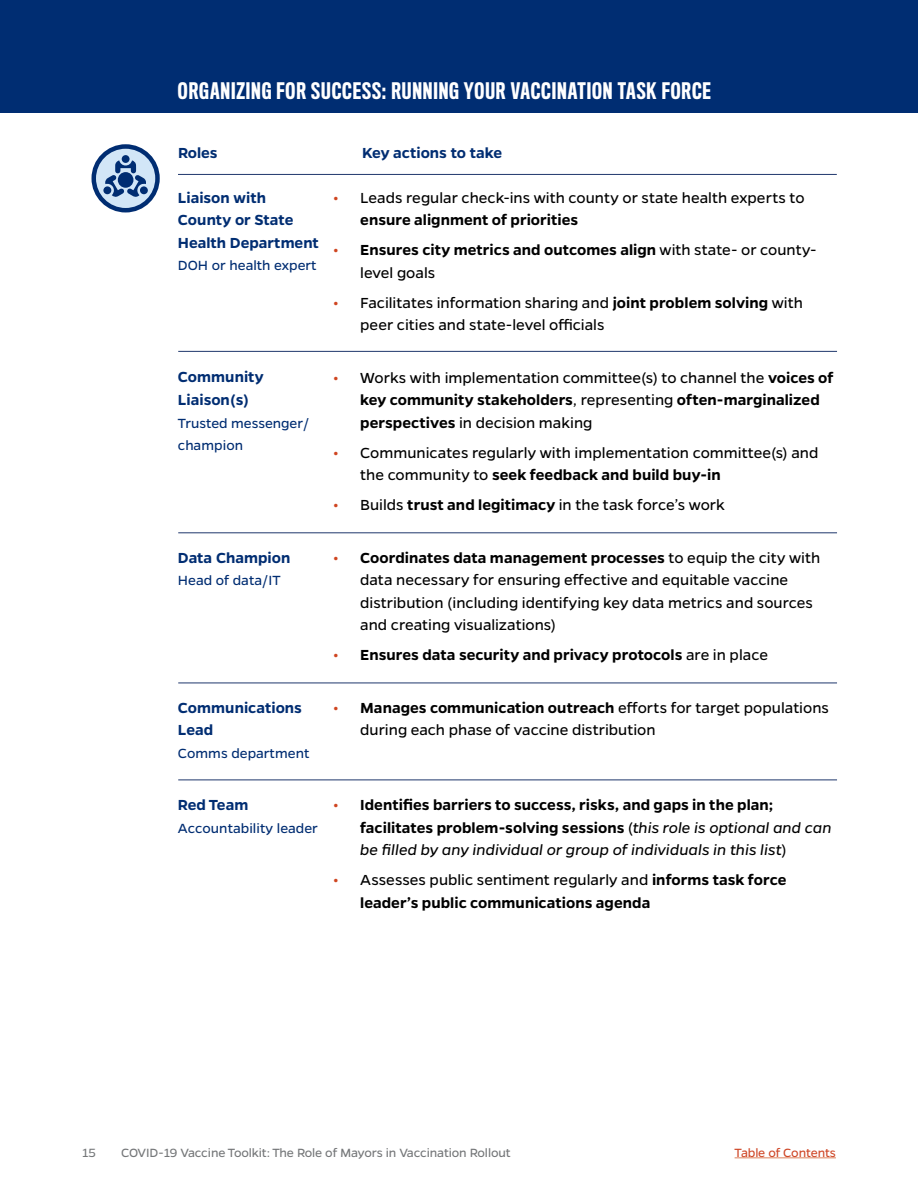
<style>
.page{position:relative;width:918px;height:1188px;background:#fff}
.page>*{position:absolute;margin:0;border:0;box-sizing:border-box;transform-origin:0 0}
.t1{font:500 21px "Titling Gothic FB Comp";letter-spacing:.04em;color:#fff}
.t2{font:16.5px/22.5px "Gentona";color:#000}
.t3{font:600 16.5px/22.5px "Gentona";letter-spacing:.005em;color:#000}
.t4{font:600 16.5px/22.5px "Gentona";color:#002d72}
.t5{font:15px/22.5px "Gentona";color:#002d72}
.t6{font:13.5px "Gentona";letter-spacing:-.01em;color:#757779}
.t7{font:13.5px "Gentona";letter-spacing:-.01em;color:#cf4727}
.s1{font-weight:600;color:#cf4520}
.s2{font-weight:600}
.s3{color:#cf4520}
.s4{font-weight:400}
.s5{font-weight:400;font-style:italic}
</style>
<div class="page">
<hr style="left:735px;top:1158px;width:101px;height:1px;background:#dc815d">
<div style="left:0;top:0;width:918px;height:112px;background:#002d72"></div>
<hr style="left:178px;top:174px;width:659px;height:1px;background:#1f376c">
<hr style="left:178px;top:351px;width:659px;height:1px;background:#1f376c">
<hr style="left:178px;top:532px;width:659px;height:1px;background:#1f376c">
<hr style="left:178px;top:683px;width:659px;height:1px;background:#1f376c">
<hr style="left:178px;top:780px;width:659px;height:1px;background:#1f376c">
<svg style="left:94px;top:147px;width:63px;height:63px"></svg>
<div style="left:92px;top:144px;width:68px;height:68px;border:4px solid #002d72;border-radius:50%"></div>
<svg style="left:105px;top:160px;width:42px;height:37px"></svg>
<div style="left:140px;top:186px;width:8px;height:8px;background:#002d72;border-radius:50%"></div>
<div style="left:103px;top:186px;width:8px;height:8px;background:#002d72;border-radius:50%"></div>
<div style="left:122px;top:155px;width:8px;height:8px;background:#002d72;border-radius:50%"></div>
<p class="t1" style="left:178px;top:79px;width:534px">ORGANIZING FOR SUCCESS: RUNNING YOUR VACCINATION TASK FORCE</p>
<p class="t4" style="left:178px;top:141px;width:41px">Roles</p>
<p class="t4" style="left:362px;top:141px;width:141px">Key actions to take</p>
<p class="t4" style="left:178px;top:186px;width:143px">Liaison with<br>County or State<br>Health Department</p>
<p class="t5" style="left:178px;top:254px;width:140px">DOH or health expert</p>
<p class="t4" style="left:178px;top:366px;width:87px">Community<br>Liaison(s)</p>
<p class="t5" style="left:178px;top:411px;width:133px">Trusted messenger/ champion</p>
<p class="t4" style="left:178px;top:546px;width:114px">Data Champion</p>
<p class="t5" style="left:178px;top:569px;width:104px">Head of data/IT</p>
<p class="t4" style="left:178px;top:696px;width:125px">Communications<br>Lead</p>
<p class="t5" style="left:178px;top:741px;width:133px">Comms department</p>
<p class="t4" style="left:178px;top:793px;width:72px">Red Team</p>
<p class="t5" style="left:178px;top:816px;width:142px">Accountability leader</p>
<p class="t2" style="left:360px;top:186px;width:446px;text-indent:-27px"><span class="s1">•</span> Leads regular check-ins with county or state health experts to <span class="s2">ensure alignment of priorities</span></p>
<p class="t3" style="left:360px;top:238px;width:458px;text-indent:-27px"><span class="s3">•</span> Ensures city metrics and outcomes align <span class="s4">with state- or county&shy;level goals</span></p>
<p class="t2" style="left:360px;top:291px;width:444px;text-indent:-27px"><span class="s1">•</span> Facilitates information sharing and <span class="s2">joint problem solving</span> with peer cities and state-level officials</p>
<p class="t2" style="left:360px;top:366px;width:475px;text-indent:-27px"><span class="s1">•</span> Works with implementation committee(s) to channel the <span class="s2">voices of key community stakeholders</span>, representing <span class="s2">often-marginalized perspectives</span> in decision making</p>
<p class="t2" style="left:360px;top:441px;width:460px;text-indent:-27px"><span class="s1">•</span> Communicates regularly with implementation committee(s) and the community to <span class="s2">seek feedback and build buy-in</span></p>
<p class="t2" style="left:333px;top:494px;width:393px"><span class="s1">•</span> Builds <span class="s2">trust and legitimacy</span> in the task force’s work</p>
<p class="t2" style="left:360px;top:546px;width:461px;text-indent:-27px"><span class="s1">•</span> <span class="s2">Coordinates data management processes</span> to equip the city with data necessary for ensuring effective and equitable vaccine distribution (including identifying key data metrics and sources and creating visualizations)</p>
<p class="t3" style="left:333px;top:643px;width:436px"><span class="s3">•</span> Ensures data security and privacy protocols <span class="s4">are in place</span></p>
<p class="t2" style="left:360px;top:696px;width:470px;text-indent:-27px"><span class="s1">•</span> <span class="s2">Manages communication outreach</span> efforts for target populations during each phase of vaccine distribution</p>
<p class="t3" style="left:360px;top:793px;width:473px;text-indent:-27px"><span class="s3">•</span> Identifies barriers to success, risks, and gaps in the plan; facilitates problem-solving sessions <span class="s4">(</span><span class="s5">this role is optional and can be filled by any individual or group of individuals in this list</span><span class="s4">)</span></p>
<p class="t3" style="left:360px;top:868px;width:428px;text-indent:-27px"><span class="s3">•</span> <span class="s4">Assesses public sentiment regularly and</span> informs task force leader’s public communications agenda</p>
<p class="t6" style="left:82px;top:1145px;width:15px">15</p>
<p class="t6" style="left:121px;top:1145px;width:391px">COVID-19 Vaccine Toolkit: The Role of Mayors in Vaccination Rollout</p>
<p class="t7" style="left:735px;top:1145px;width:103px">Table of Contents</p>
</div>
